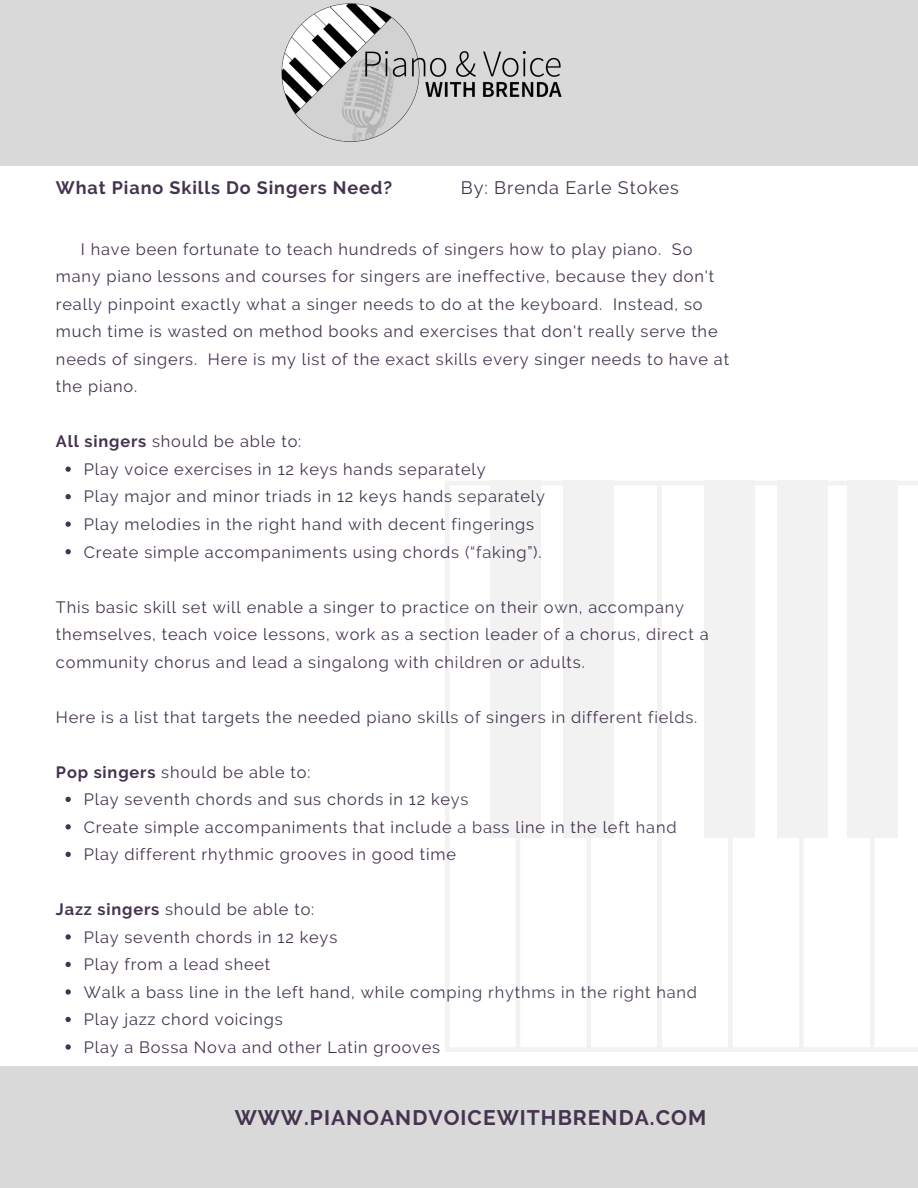
<style>
.page{position:relative;width:918px;height:1188px;background:#fff}
.page>*{position:absolute;margin:0;border:0;box-sizing:border-box;transform-origin:0 0}
.t1{font:700 21px "Raleway";letter-spacing:.05em;color:#44344f}
.t2{font:700 18px "Raleway";letter-spacing:.05em;color:#44344f}
.t3{font:18px "Raleway";letter-spacing:.05em;color:#44344f}
.t4{font:16.35px/27.5px "Raleway";letter-spacing:.05em;color:#44344f}
.s1{font-weight:700}
</style>
<div class="page">
<div style="left:0;top:0;width:918px;height:166px;background:#d9d9d9"></div>
<svg style="left:66px;top:467px;width:5px;height:5px"></svg>
<svg style="left:66px;top:494px;width:5px;height:5px"></svg>
<svg style="left:66px;top:522px;width:5px;height:5px"></svg>
<svg style="left:66px;top:549px;width:5px;height:5px"></svg>
<svg style="left:66px;top:797px;width:5px;height:5px"></svg>
<svg style="left:66px;top:824px;width:5px;height:6px"></svg>
<svg style="left:66px;top:852px;width:5px;height:5px"></svg>
<svg style="left:66px;top:934px;width:5px;height:6px"></svg>
<svg style="left:66px;top:962px;width:5px;height:5px"></svg>
<svg style="left:66px;top:989px;width:5px;height:6px"></svg>
<svg style="left:66px;top:1017px;width:5px;height:5px"></svg>
<svg style="left:66px;top:1044px;width:5px;height:6px"></svg>
<div style="left:0;top:1066px;width:918px;height:122px;background:#d9d9d9"></div>
<img style="left:281px;top:3px;width:281px;height:139px">
<svg style="left:445px;top:481px;width:473px;height:571px"></svg>
<div style="left:491px;top:481px;width:50px;height:357px;background:#f2f2f2"></div>
<div style="left:564px;top:481px;width:50px;height:357px;background:#f2f2f2"></div>
<div style="left:705px;top:481px;width:50px;height:357px;background:#f2f2f2"></div>
<div style="left:777px;top:481px;width:51px;height:357px;background:#f2f2f2"></div>
<div style="left:847px;top:481px;width:50px;height:357px;background:#f2f2f2"></div>
<p class="t2" style="left:56px;top:177px;width:338px">What Piano Skills Do Singers Need?</p>
<p class="t3" style="left:461px;top:177px;width:220px">By: Brenda Earle Stokes</p>
<p class="t4" style="left:56px;top:235px;width:675px;text-indent:25px">I have been fortunate to teach hundreds of singers how to play piano. So many piano lessons and courses for singers are ineffective, because they don't really pinpoint exactly what a singer needs to do at the keyboard. Instead, so much time is wasted on method books and exercises that don't really serve the needs of singers. Here is my list of the exact skills every singer needs to have at the piano.</p>
<p class="t4" style="left:56px;top:428px;width:247px"><span class="s1">All singers</span> should be able to:</p>
<p class="t4" style="left:84px;top:455px;width:463px">Play voice exercises in 12 keys hands separately<br>Play major and minor triads in 12 keys hands separately Play melodies in the right hand with decent fingerings Create simple accompaniments using chords (“faking”).</p>
<p class="t4" style="left:56px;top:593px;width:654px">This basic skill set will enable a singer to practice on their own, accompany themselves, teach voice lessons, work as a section leader of a chorus, direct a community chorus and lead a singalong with children or adults.</p>
<p class="t4" style="left:56px;top:703px;width:643px">Here is a list that targets the needed piano skills of singers in different fields.</p>
<p class="t4" style="left:56px;top:758px;width:256px"><span class="s1">Pop singers</span> should be able to:</p>
<p class="t4" style="left:84px;top:786px;width:594px">Play seventh chords and sus chords in 12 keys<br>Create simple accompaniments that include a bass line in the left hand<br>Play different rhythmic grooves in good time</p>
<p class="t4" style="left:56px;top:896px;width:260px"><span class="s1">Jazz singers</span> should be able to:</p>
<p class="t4" style="left:84px;top:923px;width:615px">Play seventh chords in 12 keys<br>Play from a lead sheet<br>Walk a bass line in the left hand, while comping rhythms in the right hand Play jazz chord voicings<br>Play a Bossa Nova and other Latin grooves</p>
<p class="t1" style="left:235px;top:1105px;width:473px">WWW.PIANOANDVOICEWITHBRENDA.COM</p>
</div>
